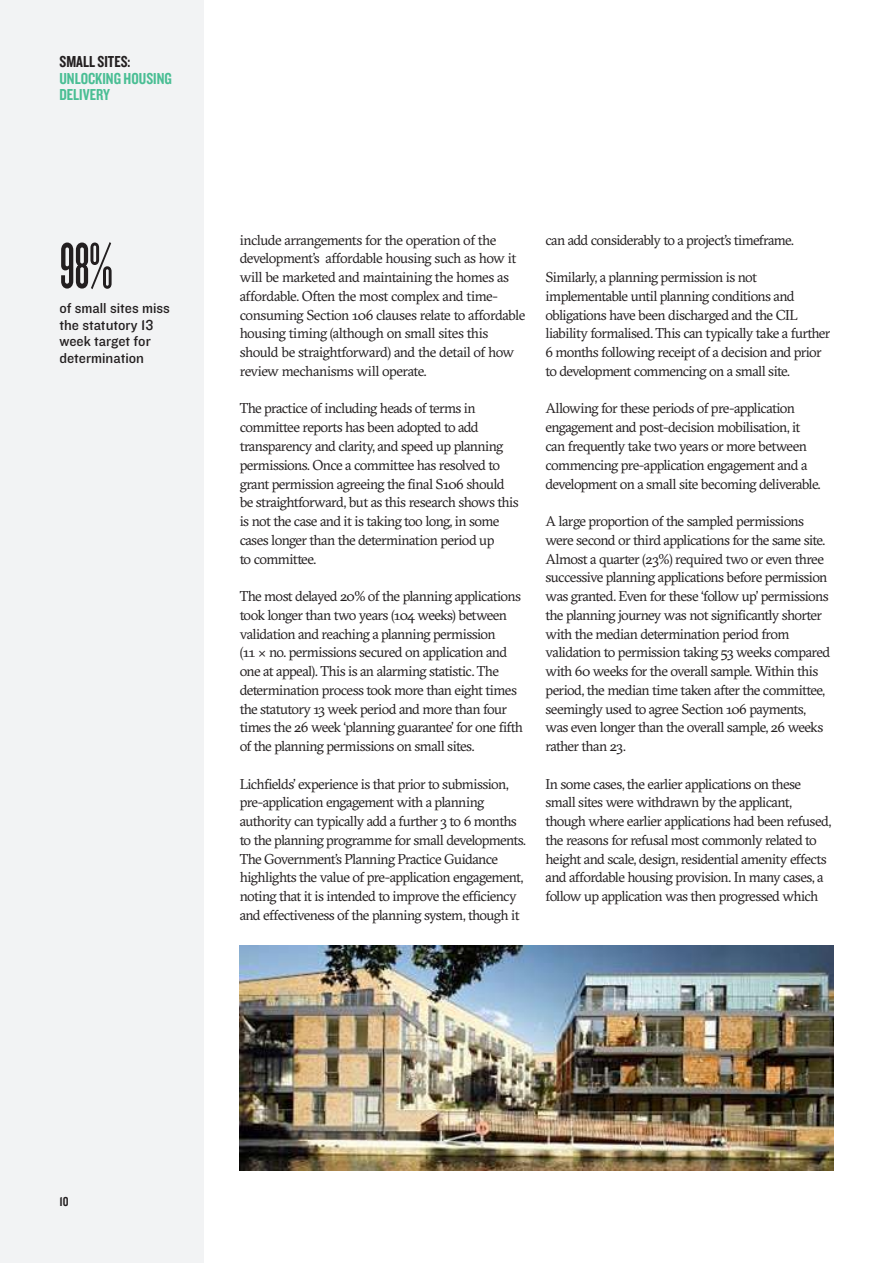
<style>
.page{position:relative;width:893px;height:1263px;background:#fff}
.page>*{position:absolute;margin:0;border:0;box-sizing:border-box;transform-origin:0 0}
.t1{font:67.5px "Knockout 46 Flyweight";color:#231f20}
.t2{font:16.5px/16.5px "Knockout 49 Liteweight";color:#4abe94}
.t3{font:16.5px "Knockout 49 Liteweight";color:#231f20}
.t4{font:15px/16.5px "Knockout 31 Junior Middlewt";color:#231f20}
.t5{font:14.25px/18.8px "GT Sectra";letter-spacing:-.045em;color:#231f20}
.t6{font:13.5px "Knockout 49 Liteweight";color:#231f20}
</style>
<div class="page">
<div style="left:0;top:0;width:203px;height:1263px;background:#f2f3f4"></div>
<img style="left:239px;top:945px;width:594px;height:225px">
<p class="t3" style="left:59px;top:51px;width:73px">SMALL SITES:</p>
<p class="t2" style="left:59px;top:69px;width:114px">UNLOCKING HOUSING<br>DELIVERY</p>
<h1 class="t1" style="left:59px;top:228px;width:55px">98%</h1>
<p class="t4" style="left:59px;top:299px;width:112px">of small sites miss the statutory 13 week target for determination</p>
<p class="t5" style="left:240px;top:230px;width:287px">include arrangements for the operation of the development’s affordable housing such as how it will be marketed and maintaining the homes as affordable. Often the most complex and time&shy;consuming Section 106 clauses relate to affordable housing timing (although on small sites this should be straightforward) and the detail of how review mechanisms will operate.</p>
<p class="t5" style="left:240px;top:399px;width:281px">The practice of including heads of terms in committee reports has been adopted to add transparency and clarity, and speed up planning permissions. Once a committee has resolved to grant permission agreeing the final S106 should be straightforward, but as this research shows this is not the case and it is taking too long, in some cases longer than the determination period up<br>to committee.</p>
<p class="t5" style="left:240px;top:587px;width:285px">The most delayed 20% of the planning applications took longer than two years (104 weeks) between validation and reaching a planning permission<br>(11 x no. permissions secured on application and one at appeal). This is an alarming statistic. The determination process took more than eight times the statutory 13 week period and more than four times the 26 week ‘planning guarantee’ for one fifth of the planning permissions on small sites.</p>
<p class="t5" style="left:240px;top:774px;width:288px">Lichfields’ experience is that prior to submission, pre-application engagement with a planning authority can typically add a further 3 to 6 months to the planning programme for small developments.<br>The Government’s Planning Practice Guidance highlights the value of pre-application engagement, noting that it is intended to improve the efficiency and effectiveness of the planning system, though it</p>
<p class="t5" style="left:545px;top:230px;width:250px">can add considerably to a project’s timeframe.</p>
<p class="t5" style="left:545px;top:268px;width:286px">Similarly, a planning permission is not implementable until planning conditions and obligations have been discharged and the CIL liability formalised. This can typically take a further 6 months following receipt of a decision and prior to development commencing on a small site.</p>
<p class="t5" style="left:545px;top:399px;width:277px">Allowing for these periods of pre-application engagement and post-decision mobilisation, it can frequently take two years or more between commencing pre-application engagement and a development on a small site becoming deliverable.</p>
<p class="t5" style="left:545px;top:512px;width:286px">A large proportion of the sampled permissions were second or third applications for the same site.<br>Almost a quarter (23%) required two or even three successive planning applications before permission was granted. Even for these ‘follow up’ permissions the planning journey was not significantly shorter with the median determination period from validation to permission taking 53 weeks compared with 60 weeks for the overall sample. Within this period, the median time taken after the committee, seemingly used to agree Section 106 payments, was even longer than the overall sample, 26 weeks rather than 23.</p>
<p class="t5" style="left:545px;top:774px;width:287px">In some cases, the earlier applications on these small sites were withdrawn by the applicant, though where earlier applications had been refused, the reasons for refusal most commonly related to height and scale, design, residential amenity effects and affordable housing provision. In many cases, a follow up application was then progressed which</p>
<p class="t6" style="left:59px;top:1193px;width:11px">10</p>
</div>
